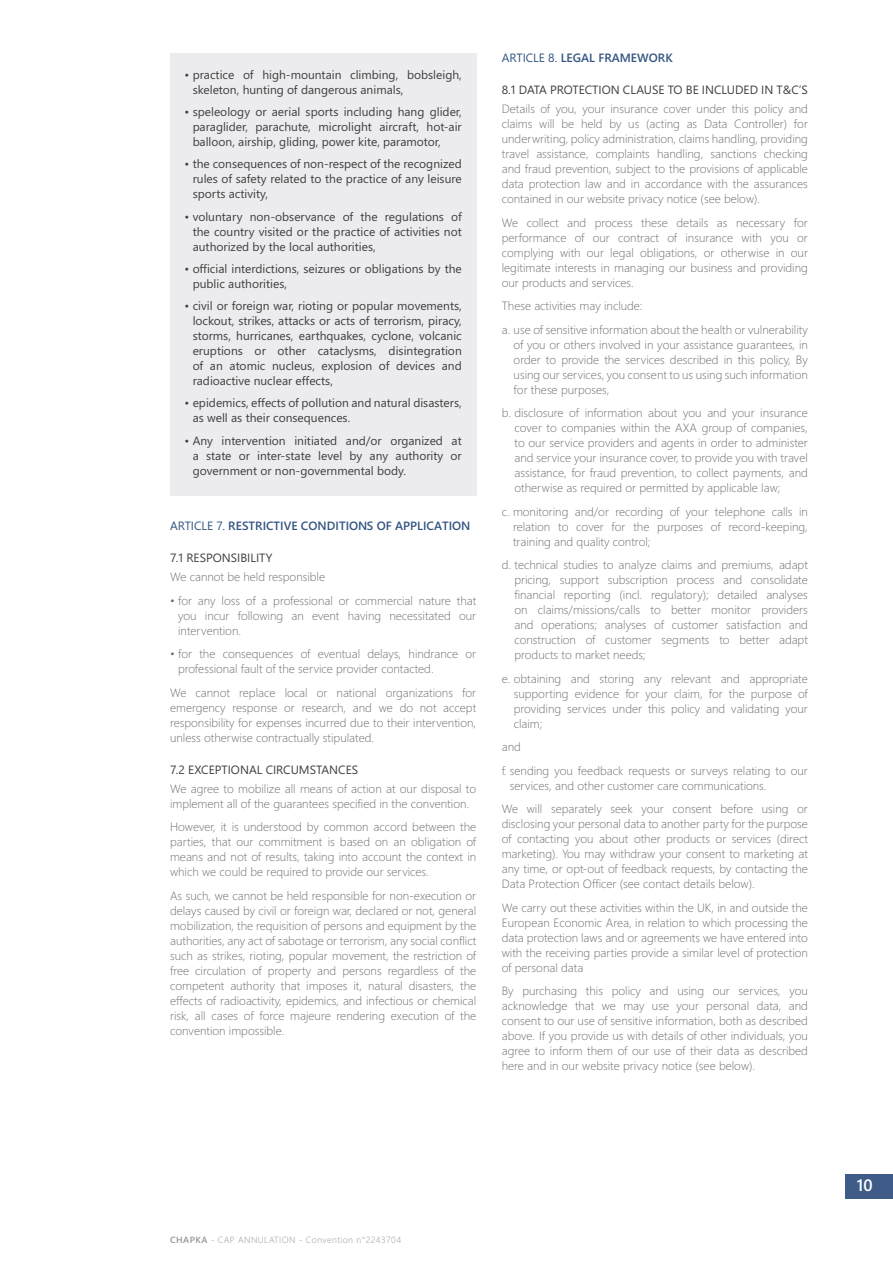
<style>
.page{position:relative;width:893px;height:1263px;background:#fff}
.page>*{position:absolute;margin:0;border:0;box-sizing:border-box;transform-origin:0 0}
.t1{font:600 16.5px "Segoe WP";color:#fff}
.t2{font:300 12px/15px "Segoe WP";color:#6c6d70;text-align:justify}
.t3{font:12px/15px "Segoe WP";color:#3e3e3f;text-align:justify}
.t4{font:600 12px "Segoe WP";color:#325481}
.t5{font:300 9px "Segoe WP";letter-spacing:.05em;color:#939598}
.s1{font-weight:400}
.s2{font-weight:600}
</style>
<div class="page">
<div style="left:845px;top:1174px;width:48px;height:24px;background:#3f5c88"></div>
<div style="left:170px;top:53px;width:306px;height:442px;background:#ececee"></div>
<p class="t3" style="left:193px;top:67px;width:271px;text-indent:-8px">• practice of high-mountain climbing, bobsleigh, skeleton, hunting of dangerous animals,</p>
<p class="t3" style="left:193px;top:104px;width:271px;text-indent:-8px">• speleology or aerial sports including hang glider, paraglider, parachute, microlight aircraft, hot-air balloon, airship, gliding, power kite, paramotor,</p>
<p class="t3" style="left:193px;top:156px;width:271px;text-indent:-8px">• the consequences of non-respect of the recognized rules of safety related to the practice of any leisure sports activity,</p>
<p class="t3" style="left:193px;top:208px;width:271px;text-indent:-8px">• voluntary non-observance of the regulations of the country visited or the practice of activities not authorized by the local authorities,</p>
<p class="t3" style="left:193px;top:260px;width:271px;text-indent:-8px">• official interdictions, seizures or obligations by the public authorities,</p>
<p class="t3" style="left:193px;top:298px;width:271px;text-indent:-8px">• civil or foreign war, rioting or popular movements, lockout, strikes, attacks or acts of terrorism, piracy, storms, hurricanes, earthquakes, cyclone, volcanic eruptions or other cataclysms, disintegration of an atomic nucleus, explosion of devices and radioactive nuclear effects,</p>
<p class="t3" style="left:193px;top:395px;width:271px;text-indent:-8px">• epidemics, effects of pollution and natural disasters, as well as their consequences.</p>
<p class="t3" style="left:193px;top:432px;width:271px;text-indent:-8px">• Any intervention initiated and/or organized at a state or inter-state level by any authority or government or non-governmental body.</p>
<p class="t4" style="left:170px;top:517px;width:302px"><span class="s1">ARTICLE 7.</span> RESTRICTIVE CONDITIONS OF APPLICATION</p>
<p class="t3" style="left:170px;top:550px;width:104px">7.1 RESPONSIBILITY</p>
<p class="t2" style="left:170px;top:569px;width:157px">We cannot be held responsible</p>
<p class="t2" style="left:178px;top:592px;width:300px;text-indent:-8px">• for any loss of a professional or commercial nature that you incur following an event having necessitated our intervention.</p>
<p class="t2" style="left:178px;top:646px;width:300px;text-indent:-8px">• for the consequences of eventual delays, hindrance or professional fault of the service provider contacted.</p>
<p class="t2" style="left:170px;top:684px;width:308px">We cannot replace local or national organizations for emergency response or research, and we do not accept responsibility for expenses incurred due to their intervention, unless otherwise contractually stipulated.</p>
<p class="t3" style="left:170px;top:761px;width:190px">7.2 EXCEPTIONAL CIRCUMSTANCES</p>
<p class="t2" style="left:170px;top:781px;width:308px">We agree to mobilize all means of action at our disposal to implement all of the guarantees specified in the convention.</p>
<p class="t2" style="left:170px;top:819px;width:308px">However, it is understood by common accord between the parties, that our commitment is based on an obligation of means and not of results, taking into account the context in which we could be required to provide our services.</p>
<p class="t2" style="left:170px;top:888px;width:308px">As such, we cannot be held responsible for non-execution or delays caused by civil or foreign war, declared or not, general mobilization, the requisition of persons and equipment by the authorities, any act of sabotage or terrorism, any social conflict such as strikes, rioting, popular movement, the restriction of free circulation of property and persons regardless of the competent authority that imposes it, natural disasters, the effects of radioactivity, epidemics, and infectious or chemical risk, all cases of force majeure rendering execution of the convention impossible.</p>
<p class="t4" style="left:502px;top:49px;width:172px"><span class="s1">ARTICLE 8.</span> LEGAL FRAMEWORK</p>
<p class="t3" style="left:502px;top:82px;width:308px">8.1 DATA PROTECTION CLAUSE TO BE INCLUDED IN T&amp;C’S</p>
<p class="t2" style="left:502px;top:101px;width:308px">Details of you, your insurance cover under this policy and claims will be held by us (acting as Data Controller) for underwriting, policy administration, claims handling, providing travel assistance, complaints handling, sanctions checking and fraud prevention, subject to the provisions of applicable data protection law and in accordance with the assurances contained in our website privacy notice (see below).</p>
<p class="t2" style="left:502px;top:214px;width:308px">We collect and process these details as necessary for performance of our contract of insurance with you or complying with our legal obligations, or otherwise in our legitimate interests in managing our business and providing our products and services.</p>
<p class="t2" style="left:502px;top:294px;width:308px;line-height:23.5px">These activities may include:<br>a. use of sensitive information about the health or vulnerability</p>
<p class="t2" style="left:514px;top:336px;width:296px">of you or others involved in your assistance guarantees, in order to provide the services described in this policy, By using our services, you consent to us using such information for these purposes,</p>
<p class="t2" style="left:514px;top:405px;width:295px;text-indent:-13px">b. disclosure of information about you and your insurance cover to companies within the AXA group of companies, to our service providers and agents in order to administer and service your insurance cover, to provide you with travel assistance, for fraud prevention, to collect payments, and otherwise as required or permitted by applicable law;</p>
<p class="t2" style="left:513px;top:503px;width:296px;text-indent:-11px">c. monitoring and/or recording of your telephone calls in relation to cover for the purposes of record-keeping, training and quality control;</p>
<p class="t2" style="left:514px;top:557px;width:295px;text-indent:-13px">d. technical studies to analyze claims and premiums, adapt pricing, support subscription process and consolidate financial reporting (incl. regulatory); detailed analyses on claims/missions/calls to better monitor providers and operations; analyses of customer satisfaction and construction of customer segments to better adapt products to market needs;</p>
<p class="t2" style="left:514px;top:670px;width:296px;text-indent:-12px">e. obtaining and storing any relevant and appropriate supporting evidence for your claim, for the purpose of providing services under this policy and validating your claim;</p>
<p class="t2" style="left:502px;top:735px;width:308px;line-height:23.5px">and<br>f. sending you feedback requests or surveys relating to our</p>
<p class="t2" style="left:502px;top:773px;width:308px;line-height:23.5px;text-indent:8px">services, and other customer care communications.<br>We will separately seek your consent before using or</p>
<p class="t2" style="left:502px;top:816px;width:308px">disclosing your personal data to another party for the purpose of contacting you about other products or services (direct marketing). You may withdraw your consent to marketing at any time, or opt-out of feedback requests, by contacting the Data Protection Officer (see contact details below).</p>
<p class="t2" style="left:502px;top:899px;width:308px">We carry out these activities within the UK, in and outside the European Economic Area, in relation to which processing the data protection laws and or agreements we have entered into with the receiving parties provide a similar level of protection of personal data</p>
<p class="t2" style="left:502px;top:983px;width:308px">By purchasing this policy and using our services, you acknowledge that we may use your personal data, and consent to our use of sensitive information, both as described above. If you provide us with details of other individuals, you agree to inform them of our use of their data as described here and in our website privacy notice (see below).</p>
<p class="t5" style="left:170px;top:1233px;width:233px"><span class="s2">CHAPKA</span> - CAP ANNULATION - Convention n°2243704</p>
<h1 class="t1" style="left:857px;top:1174px;width:17px">10</h1>
</div>
